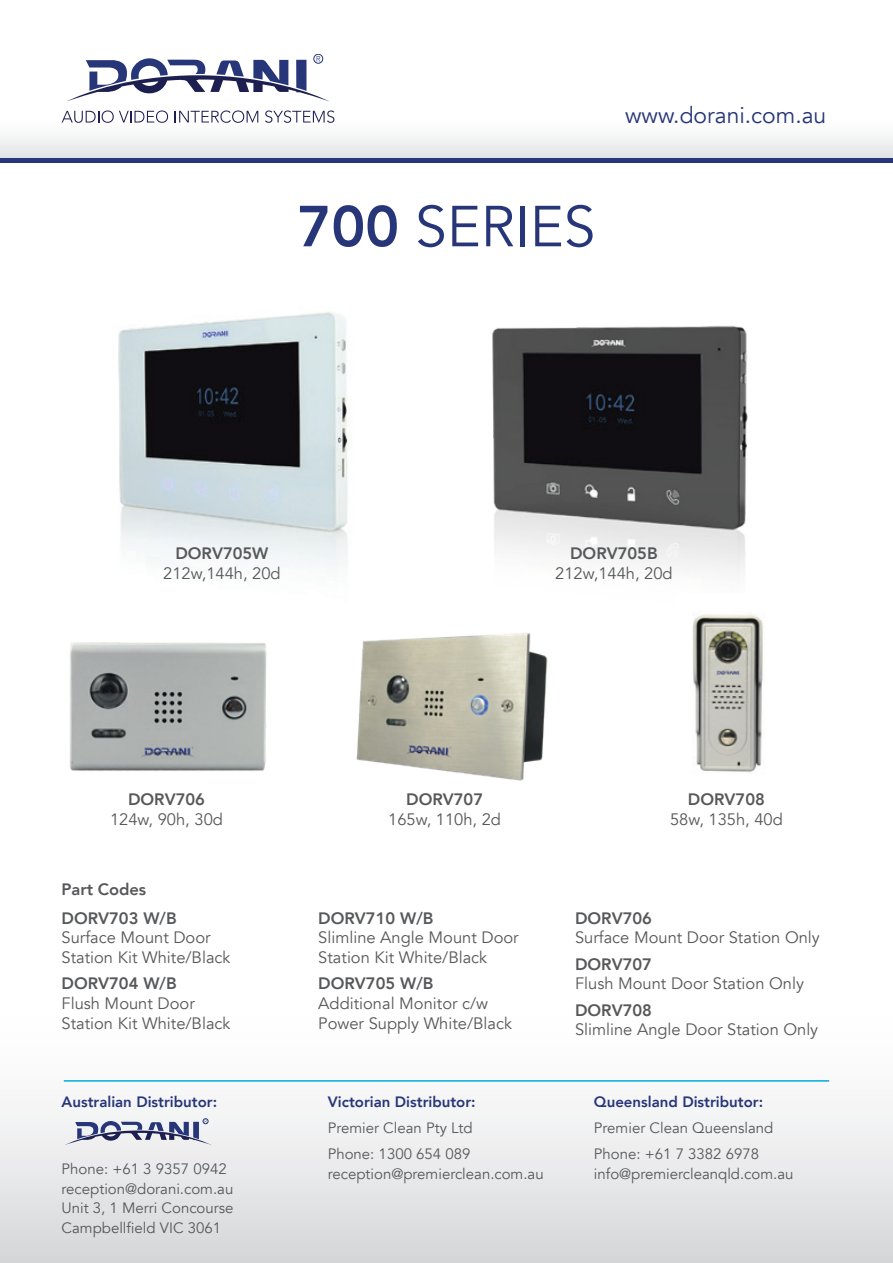
<style>
.page{position:relative;width:893px;height:1263px;background:#fff}
.page>*{position:absolute;margin:0;border:0;box-sizing:border-box;transform-origin:0 0}
.t1{font:57.15px "Avenir";color:#263679}
.t2{font:22.8px "Avenir";color:#263679}
.t3{font:16.5px/19.8px "Avenir";color:#57585a}
.t4{font:800 16.5px "Avenir";color:#57585a}
.t5{font:15px/19.5px "Avenir";color:#57585a}
.t6{font:800 15px "Avenir";color:#263679}
.s1{font-weight:800}
</style>
<div class="page">
<img style="left:118px;top:312px;width:231px;height:256px">
<img style="left:492px;top:326px;width:256px;height:248px">
<img style="left:356px;top:633px;width:192px;height:148px">
<img style="left:692px;top:614px;width:71px;height:159px">
<img style="left:70px;top:642px;width:197px;height:129px">
<div style="left:0;top:999px;width:893px;height:264px;background:linear-gradient(to bottom,#fff,#d8d9dc)"></div>
<div style="left:0;top:116px;width:893px;height:43px;background:linear-gradient(to bottom,#fff,#e3e3e5)"></div>
<svg style="left:62px;top:110px;width:106px;height:13px"></svg>
<svg style="left:175px;top:110px;width:83px;height:13px"></svg>
<svg style="left:265px;top:110px;width:69px;height:13px"></svg>
<svg style="left:67px;top:56px;width:262px;height:45px"></svg>
<div style="left:314px;top:54px;width:9px;height:10px;border:1px solid #263679;border-radius:50%"></div>
<hr style="left:0;top:159px;width:893px;height:4px;background:#263679">
<hr style="left:64px;top:1080px;width:765px;height:2px;background:#00acdb">
<svg style="left:64px;top:1118px;width:148px;height:27px"></svg>
<h1 class="t1" style="left:298px;top:193px;width:299px"><span class="s1">700</span> SERIES</h1>
<h2 class="t2" style="left:625px;top:101px;width:203px">www.dorani.com.au</h2>
<p class="t4" style="left:175px;top:541px;width:95px">DORV705W</p>
<p class="t3" style="left:163px;top:564px;width:119px">212w,144h, 20d</p>
<p class="t4" style="left:570px;top:541px;width:89px">DORV705B</p>
<p class="t3" style="left:555px;top:564px;width:119px">212w,144h, 20d</p>
<p class="t4" style="left:128px;top:787px;width:78px">DORV706</p>
<p class="t3" style="left:110px;top:810px;width:114px">124w, 90h, 30d</p>
<p class="t4" style="left:62px;top:876px;width:86px">Part Codes</p>
<p class="t4" style="left:62px;top:905px;width:117px">DORV703 W/B</p>
<p class="t3" style="left:62px;top:928px;width:170px">Surface Mount Door<br>Station Kit White/Black</p>
<p class="t4" style="left:62px;top:971px;width:117px">DORV704 W/B</p>
<p class="t3" style="left:62px;top:994px;width:170px">Flush Mount Door<br>Station Kit White/Black</p>
<p class="t6" style="left:62px;top:1090px;width:157px">Australian Distributor:</p>
<p class="t5" style="left:62px;top:1159px;width:173px">Phone: +61 3 9357 0942 reception@dorani.com.au<br>Unit 3, 1 Merri Concourse<br>Campbellfield VIC 3061</p>
<p class="t4" style="left:406px;top:787px;width:78px">DORV707</p>
<p class="t3" style="left:388px;top:810px;width:114px">165w, 110h, 2d</p>
<p class="t4" style="left:688px;top:787px;width:78px">DORV708</p>
<p class="t3" style="left:670px;top:810px;width:114px">58w, 135h, 40d</p>
<p class="t4" style="left:318px;top:905px;width:117px">DORV710 W/B</p>
<p class="t3" style="left:318px;top:928px;width:202px">Slimline Angle Mount Door<br>Station Kit White/Black</p>
<p class="t4" style="left:318px;top:971px;width:117px">DORV705 W/B</p>
<p class="t3" style="left:318px;top:994px;width:195px">Additional Monitor c/w<br>Power Supply White/Black</p>
<p class="t6" style="left:328px;top:1090px;width:149px">Victorian Distributor:</p>
<p class="t5" style="left:328px;top:1115px;width:146px;line-height:25.8px">Premier Clean Pty Ltd<br>Phone: 1300 654 089</p>
<p class="t5" style="left:328px;top:1164px;width:217px">reception@premierclean.com.au</p>
<p class="t4" style="left:575px;top:905px;width:78px">DORV706</p>
<p class="t3" style="left:575px;top:928px;width:246px">Surface Mount Door Station Only</p>
<p class="t4" style="left:575px;top:951px;width:78px">DORV707</p>
<p class="t3" style="left:575px;top:974px;width:230px">Flush Mount Door Station Only</p>
<p class="t4" style="left:575px;top:997px;width:78px">DORV708</p>
<p class="t3" style="left:575px;top:1020px;width:245px">Slimline Angle Door Station Only</p>
<p class="t6" style="left:594px;top:1090px;width:171px">Queensland Distributor:</p>
<p class="t5" style="left:594px;top:1115px;width:181px;line-height:25.8px">Premier Clean Queensland<br>Phone: +61 7 3382 6978</p>
<p class="t5" style="left:594px;top:1164px;width:201px">info@premiercleanqld.com.au</p>
</div>
